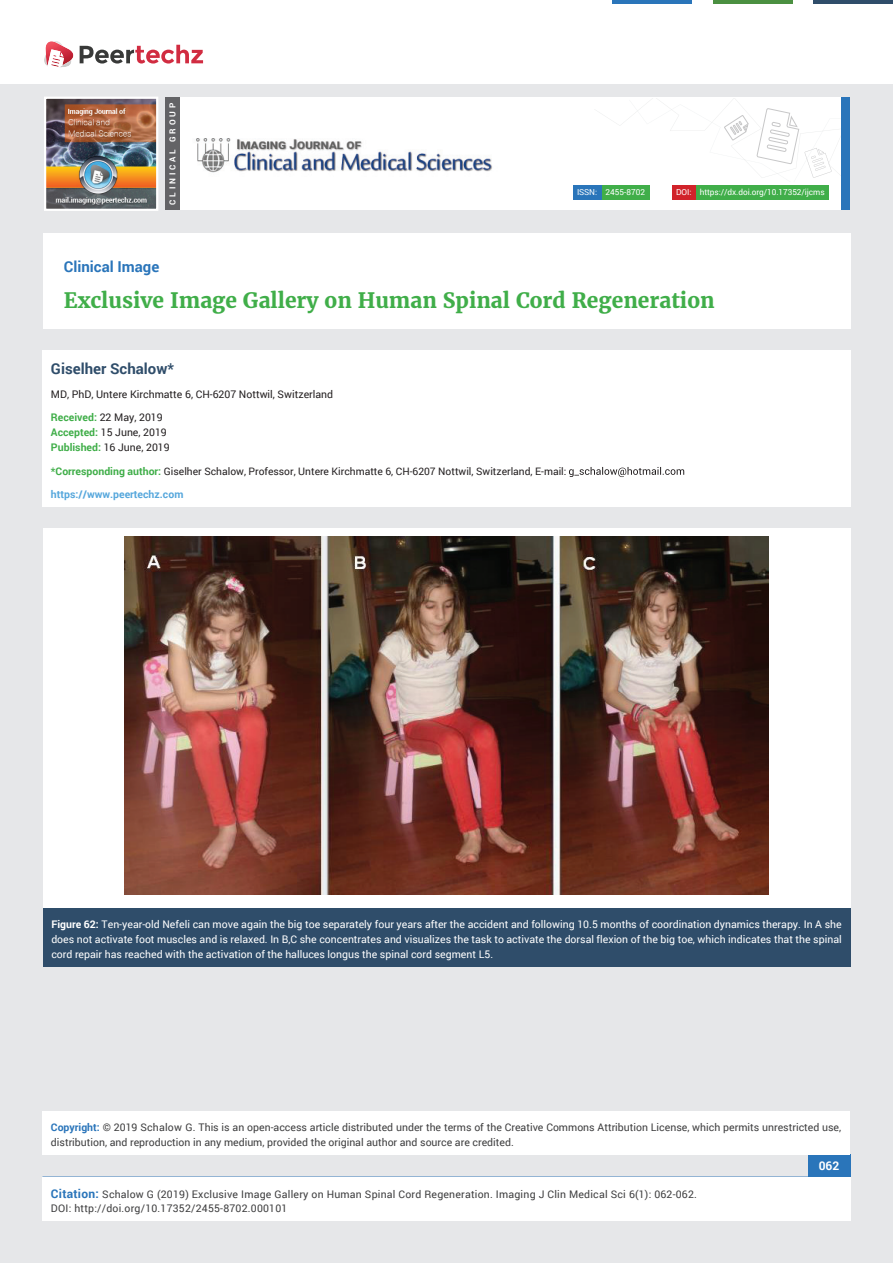
<style>
.page{position:relative;width:893px;height:1263px;background:#e6e7e9}
.page>*{position:absolute;margin:0;border:0;box-sizing:border-box;transform-origin:0 0}
.t1{font:700 21px "Merriweather";color:#40ae49}
.t2{font:700 15px "Roboto";color:#2f4d6a}
.t3{font:700 15px "Roboto";color:#2a75ba}
.t4{font:700 12px "Roboto";color:#fff}
.t5{font:10.5px/15px "Roboto";color:#fff;text-align:justify}
.t6{font:10.5px/15px "Roboto";color:#3e3e3f}
.t7{font:10.5px/13.5px "Roboto";letter-spacing:.02em;color:#3e3e3f}
.t8{font:10.5px/15px "Roboto";color:#231f20}
.t9{font:700 10.5px "Roboto";color:#56a7dc}
.t10{font:10.35px "Roboto";color:#231f20}
.t11{font:8.25px "Roboto";letter-spacing:-.005em;color:#fff}
.t12{font:700 8.25px "Roboto";letter-spacing:.34em;color:#fff}
.s1{font-weight:700;color:#40ae49}
.s2{font-weight:700;font-size:10.5px;color:#40ae49}
.s3{font-weight:700}
.s4{font-weight:700;color:#2a75ba}
.s5{font-weight:700;font-size:12px;color:#2a75ba}
</style>
<div class="page">
<div style="left:165px;top:98px;width:684px;height:112px;background:#fff"></div>
<svg style="left:596px;top:100px;width:245px;height:78px"></svg>
<div style="left:841px;top:98px;width:8px;height:112px;background:#2a75ba"></div>
<img style="left:47px;top:100px;width:108px;height:108px">
<div style="left:44px;top:97px;width:114px;height:114px;border:2px solid #fff"></div>
<div style="left:0;top:0;width:893px;height:83px;background:#fff"></div>
<svg style="left:44px;top:41px;width:159px;height:27px"></svg>
<hr style="left:713px;top:0;width:79px;height:3px;background:#4b9041">
<hr style="left:612px;top:0;width:80px;height:3px;background:#2a75ba">
<hr style="left:813px;top:0;width:80px;height:3px;background:#2f4d6a">
<div style="left:808px;top:1154px;width:42px;height:49px;background:#2a75ba"></div>
<div style="left:695px;top:185px;width:134px;height:15px;background:#40ae49"></div>
<div style="left:672px;top:185px;width:24px;height:15px;background:#d1232a"></div>
<div style="left:601px;top:186px;width:48px;height:14px;background:#40ae49"></div>
<div style="left:573px;top:185px;width:28px;height:15px;background:#2a75ba"></div>
<img style="left:196px;top:138px;width:296px;height:35px">
<div style="left:165px;top:98px;width:15px;height:112px;background:#636366"></div>
<div style="left:43px;top:233px;width:807px;height:96px;background:#fff"></div>
<div style="left:42px;top:350px;width:808px;height:157px;background:#fff"></div>
<svg style="left:569px;top:467px;width:115px;height:10px"></svg>
<div style="left:42px;top:1111px;width:808px;height:43px;background:#fff"></div>
<div style="left:43px;top:528px;width:807px;height:380px;background:#fff"></div>
<div style="left:43px;top:908px;width:807px;height:59px;background:#2f4d6a"></div>
<img style="left:124px;top:537px;width:645px;height:357px">
<div style="left:42px;top:1177px;width:808px;height:43px;background:#fff"></div>
<p class="t12" style="left:167px;top:205px;width:103px;rotate:-90deg">CLINICAL GROUP</p>
<p class="t11" style="left:577px;top:187px;width:70px">ISSN: 2455-8702</p>
<p class="t11" style="left:676px;top:186px;width:150px">DOI: https://dx.doi.org/10.17352/ijcms</p>
<h2 class="t3" style="left:64px;top:256px;width:97px">Clinical Image</h2>
<h1 class="t1" style="left:64px;top:287px;width:652px">Exclusive Image Gallery on Human Spinal Cord Regeneration</h1>
<h2 class="t2" style="left:51px;top:359px;width:125px">Giselher Schalow*</h2>
<p class="t8" style="left:51px;top:386px;width:284px">MD, PhD, Untere Kirchmatte 6, CH-6207 Nottwil, Switzerland</p>
<p class="t8" style="left:51px;top:410px;width:120px"><span class="s1">Received:</span> 22 May, 2019<br><span class="s1">Accepted:</span> 15 June, 2019<br><span class="s1">Published:</span> 16 June, 2019</p>
<p class="t10" style="left:51px;top:464px;width:517px"><span class="s2">*Corresponding author:</span> Giselher Schalow, Professor, Untere Kirchmatte 6, CH-6207 Nottwil, Switzerland, E-mail:</p>
<p class="t9" style="left:51px;top:487px;width:134px">https://www.peertechz.com</p>
<p class="t5" style="left:51px;top:917px;width:792px"><span class="s3">Figure 62:</span> Ten-year-old Nefeli can move again the big toe separately four years after the accident and following 10.5 months of coordination dynamics therapy. In A she does not activate foot muscles and is relaxed. In B,C she concentrates and visualizes the task to activate the dorsal flexion of the big toe, which indicates that the spinal cord repair has reached with the activation of the halluces longus the spinal cord segment L5.</p>
<p class="t6" style="left:51px;top:1119px;width:792px"><span class="s4">Copyright:</span> © 2019 Schalow G. This is an open-access article distributed under the terms of the Creative Commons Attribution License, which permits unrestricted use, distribution, and reproduction in any medium, provided the original author and source are credited.</p>
<p class="t7" style="left:51px;top:1188px;width:647px"><span class="s5">Citation:</span> Schalow G (2019) Exclusive Image Gallery on Human Spinal Cord Regeneration. Imaging J Clin Medical Sci 6(1): 062-062.<br>DOI: http://doi.org/10.17352/2455-8702.000101</p>
<p class="t6" style="left:666px;top:1187px;width:26px">-062.</p>
<p class="t6" style="left:269px;top:1200px;width:20px">045</p>
<p class="t4" style="left:819px;top:1158px;width:22px">062</p>
</div>
